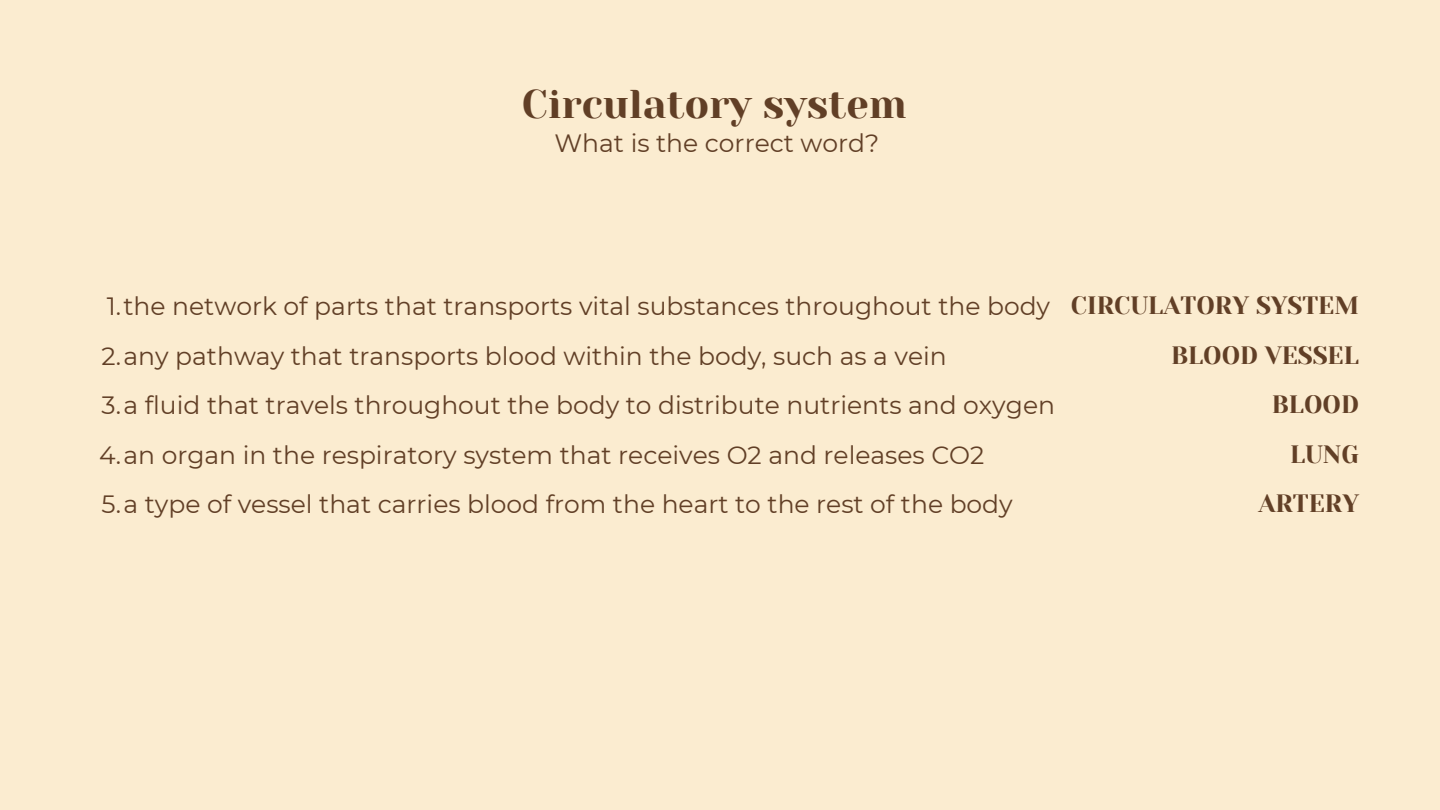
<style>
.page{position:relative;width:1440px;height:810px;background:#fbecd0}
.page>*{position:absolute;margin:0;border:0;box-sizing:border-box;transform-origin:0 0}
.t1{font:40px "Yeseva One";color:#613f26}
.t2{font:25px/49.5px "Montserrat";color:#613f26}
.t3{font:25px/49.5px "Yeseva One";color:#613f26;text-align:right}
</style>
<div class="page">
<h1 class="t1" style="left:522px;top:82px;width:386px">Circulatory system</h1>
<p class="t2" style="left:555px;top:119px;width:326px">What is the correct word?</p>
<p class="t2" style="left:99px;top:281px;width:957px">1.the network of parts that transports vital substances throughout the body 2.any pathway that transports blood within the body, such as a vein<br>3.a fluid that travels throughout the body to distribute nutrients and oxygen 4.an organ in the respiratory system that receives O2 and releases CO2<br>5.a type of vessel that carries blood from the heart to the rest of the body</p>
<p class="t3" style="left:1071px;top:281px;width:290px">CIRCULATORY SYSTEM<br>BLOOD VESSEL<br>BLOOD<br>LUNG<br>ARTERY</p>
</div>
